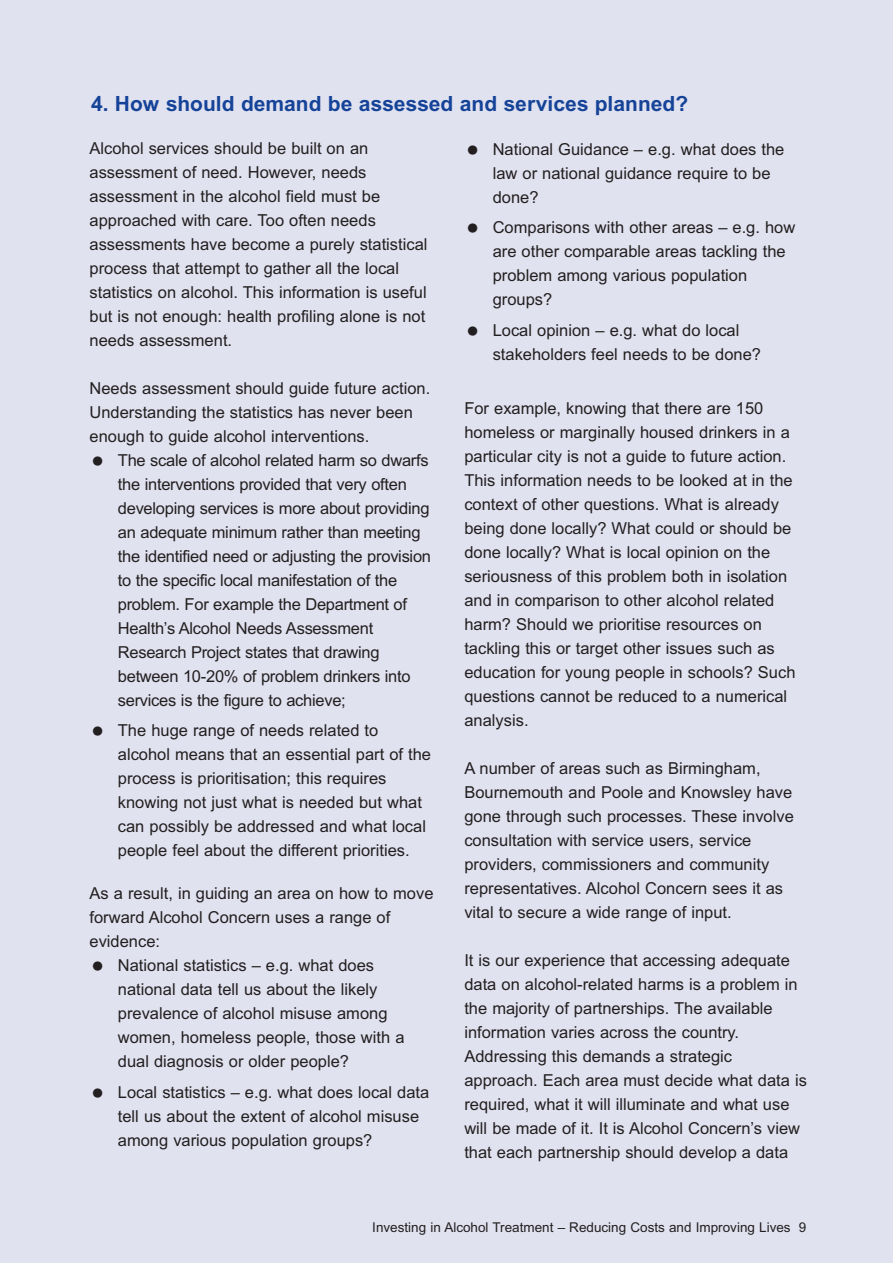
<style>
.page{position:relative;width:893px;height:1263px;background:#e1e2f0}
.page>*{position:absolute;margin:0;border:0;box-sizing:border-box;transform-origin:0 0}
.t1{font:700 21px "Arial SFMT";color:#154398}
.t2{font:16.5px/24px "Arial";color:#231f20}
.t3{font:13.5px "Arial";color:#231f20}
</style>
<div class="page">
<p class="t1" style="left:91px;top:96px;width:599px">4. How should demand be assessed and services planned?</p>
<p class="t2" style="left:90px;top:136px;width:339px">Alcohol services should be built on an assessment of need. However, needs assessment in the alcohol field must be approached with care. Too often needs assessments have become a purely statistical process that attempt to gather all the local statistics on alcohol. This information is useful but is not enough: health profiling alone is not needs assessment.</p>
<p class="t2" style="left:90px;top:376px;width:342px">Needs assessment should guide future action.<br>Understanding the statistics has never been enough to guide alcohol interventions.</p>
<p class="t2" style="left:118px;top:448px;width:315px">The scale of alcohol related harm so dwarfs the interventions provided that very often developing services is more about providing an adequate minimum rather than meeting the identified need or adjusting the provision to the specific local manifestation of the problem. For example the Department of Health’s Alcohol Needs Assessment Research Project states that drawing between 10-20% of problem drinkers into services is the figure to achieve;</p>
<p class="t2" style="left:118px;top:719px;width:315px">The huge range of needs related to alcohol means that an essential part of the process is prioritisation; this requires knowing not just what is needed but what can possibly be addressed and what local people feel about the different priorities.</p>
<p class="t2" style="left:90px;top:882px;width:345px">As a result, in guiding an area on how to move</p>
<p class="t2" style="left:90px;top:906px;width:302px">forward Alcohol Concern uses a range of</p>
<p class="t2" style="left:90px;top:930px;width:72px">evidence:</p>
<p class="t2" style="left:118px;top:954px;width:258px">National statistics – e.g. what does</p>
<p class="t2" style="left:118px;top:978px;width:261px">national data tell us about the likely</p>
<p class="t2" style="left:118px;top:1002px;width:271px">prevalence of alcohol misuse among</p>
<p class="t2" style="left:118px;top:1026px;width:288px">women, homeless people, those with a</p>
<p class="t2" style="left:118px;top:1050px;width:233px">dual diagnosis or older people?</p>
<p class="t2" style="left:118px;top:1080px;width:313px">Local statistics – e.g. what does local data tell us about the extent of alcohol misuse among various population groups?</p>
<p class="t2" style="left:493px;top:137px;width:293px">National Guidance – e.g. what does the law or national guidance require to be done?</p>
<p class="t2" style="left:493px;top:216px;width:304px">Comparisons with other areas – e.g. how are other comparable areas tackling the problem among various population groups?</p>
<p class="t2" style="left:493px;top:318px;width:270px">Local opinion – e.g. what do local stakeholders feel needs to be done?</p>
<p class="t2" style="left:464px;top:396px;width:333px">For example, knowing that there are 150 homeless or marginally housed drinkers in a particular city is not a guide to future action.<br>This information needs to be looked at in the context of other questions. What is already being done locally? What could or should be done locally? What is local opinion on the seriousness of this problem both in isolation and in comparison to other alcohol related harm? Should we prioritise resources on tackling this or target other issues such as education for young people in schools? Such questions cannot be reduced to a numerical analysis.</p>
<p class="t2" style="left:464px;top:756px;width:331px">A number of areas such as Birmingham, Bournemouth and Poole and Knowsley have gone through such processes. These involve consultation with service users, service providers, commissioners and community representatives. Alcohol Concern sees it as vital to secure a wide range of input.</p>
<p class="t2" style="left:464px;top:948px;width:344px">It is our experience that accessing adequate data on alcohol-related harms is a problem in the majority of partnerships. The available information varies across the country.<br>Addressing this demands a strategic approach. Each area must decide what data is required, what it will illuminate and what use will be made of it. It is Alcohol Concern’s view that each partnership should develop a data</p>
<p class="t3" style="left:372px;top:1219px;width:436px">Investing in Alcohol Treatment – Reducing Costs and Improving Lives 9</p>
</div>
